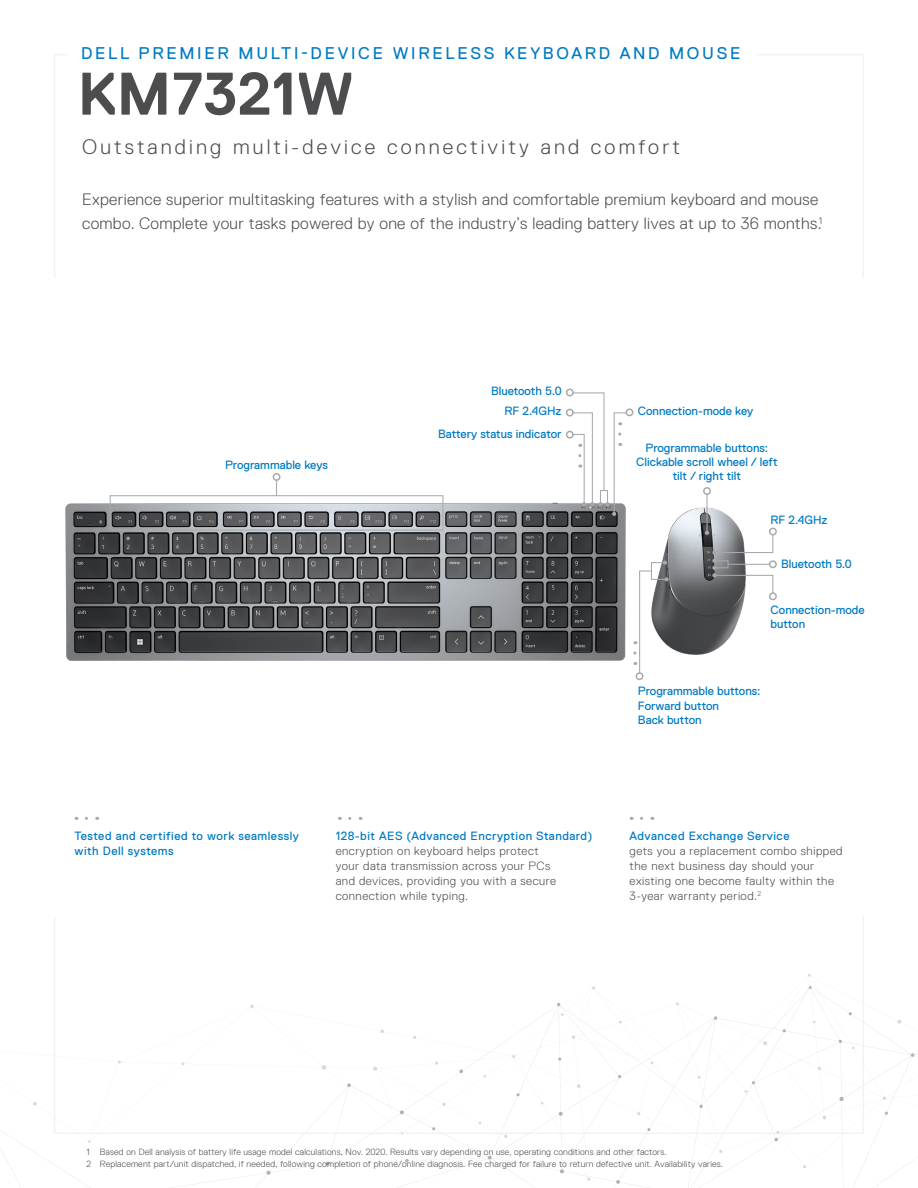
<style>
.page{position:relative;width:918px;height:1188px;background:#fff}
.page>*{position:absolute;margin:0;border:0;box-sizing:border-box;transform-origin:0 0}
.t1{font:700 60px "Dell Replica";color:#4d4d4f}
.t2{font:300 21px "Dell Replica";letter-spacing:.15em;color:#4d4d4f}
.t3{font:16.95px "Dell Replica";letter-spacing:.16em;color:#007bc3}
.t4{font:300 16.5px/24px "Dell Replica";letter-spacing:.02em;color:#4d4d4f}
.t5{font:300 12px/15px "Dell Replica";letter-spacing:.04em;color:#4d4d4f}
.Interior_-_body{font:12px/14.4px "Dell Replica";color:#007bc3;text-align:center}
.Interior_-_body-2{font:12px/15px "Dell Replica";letter-spacing:.04em;color:#007bc3}
.t6{font:300 9px "Dell Replica";letter-spacing:.02em;color:#4d4d4f}
</style>
<div class="page">
<svg style="left:0;top:1020px;width:918px;height:168px"></svg>
<svg style="left:911px;top:1053px;width:3px;height:4px"></svg>
<svg style="left:616px;top:1180px;width:4px;height:4px"></svg>
<svg style="left:266px;top:1171px;width:5px;height:4px"></svg>
<svg style="left:560px;top:1169px;width:4px;height:4px"></svg>
<svg style="left:774px;top:1134px;width:6px;height:7px"></svg>
<svg style="left:326px;top:1162px;width:4px;height:4px"></svg>
<svg style="left:488px;top:1156px;width:4px;height:4px"></svg>
<svg style="left:405px;top:1159px;width:4px;height:3px"></svg>
<svg style="left:54px;top:916px;width:810px;height:218px"></svg>
<svg style="left:641px;top:817px;width:12px;height:3px"></svg>
<svg style="left:86px;top:817px;width:12px;height:3px"></svg>
<img style="left:65px;top:476px;width:712px;height:205px">
<div style="left:110px;top:495px;width:333px;height:36px;border:1px solid #a7a9ac"></div>
<svg style="left:276px;top:481px;width:1px;height:15px"></svg>
<div style="left:273px;top:473px;width:7px;height:8px;border:2px solid #a7a9ac;border-radius:50%"></div>
<div style="left:566px;top:389px;width:8px;height:7px;border:2px solid #a7a9ac;border-radius:50%"></div>
<div style="left:566px;top:409px;width:8px;height:8px;border:2px solid #a7a9ac;border-radius:50%"></div>
<div style="left:566px;top:431px;width:8px;height:8px;border:2px solid #a7a9ac;border-radius:50%"></div>
<svg style="left:571px;top:392px;width:57px;height:124px"></svg>
<div style="left:626px;top:408px;width:7px;height:8px;border:2px solid #a7a9ac;border-radius:50%"></div>
<hr style="left:706px;top:494px;width:2px;height:39px;background:#a7a9ac">
<div style="left:703px;top:487px;width:8px;height:8px;border:2px solid #a7a9ac;border-radius:50%"></div>
<div style="left:769px;top:528px;width:8px;height:7px;border:2px solid #a7a9ac;border-radius:50%"></div>
<div style="left:769px;top:592px;width:8px;height:8px;border:2px solid #a7a9ac;border-radius:50%"></div>
<svg style="left:705px;top:531px;width:69px;height:64px"></svg>
<hr style="left:728px;top:564px;width:42px;height:1px;background:#a7a9ac">
<div style="left:769px;top:560px;width:8px;height:8px;border:2px solid #a7a9ac;border-radius:50%"></div>
<svg style="left:633px;top:561px;width:36px;height:114px"></svg>
<div style="left:636px;top:672px;width:7px;height:8px;border:2px solid #a7a9ac;border-radius:50%"></div>
<p class="t3" style="left:81px;top:44px;width:661px">DELL PREMIER MULTI-DEVICE WIRELESS KEYBOARD AND MOUSE</p>
<p class="t1" style="left:78px;top:61px;width:278px">KM7321W</p>
<p class="t2" style="left:82px;top:135px;width:600px">Outstanding multi-device connectivity and comfort</p>
<p class="t4" style="left:82px;top:187px;width:741px">Experience superior multitasking features with a stylish and comfortable premium keyboard and mouse combo. Complete your tasks powered by one of the industry’s leading battery lives at up to 36 months.<sup>1</sup></p>
<p class="Interior_-_body" style="left:491px;top:384px;width:72px">Bluetooth 5.0</p>
<p class="Interior_-_body" style="left:505px;top:404px;width:58px">RF 2.4GHz</p>
<p class="Interior_-_body" style="left:638px;top:404px;width:117px">Connection-mode key</p>
<p class="Interior_-_body" style="left:225px;top:458px;width:104px">Programmable keys</p>
<p class="Interior_-_body" style="left:438px;top:427px;width:125px">Battery status indicator</p>
<p class="Interior_-_body" style="left:646px;top:440px;width:124px">Programmable buttons:</p>
<p class="Interior_-_body" style="left:636px;top:455px;width:143px">Clickable scroll wheel / left tilt / right tilt</p>
<p class="Interior_-_body" style="left:771px;top:513px;width:58px">RF 2.4GHz</p>
<p class="Interior_-_body" style="left:781px;top:557px;width:72px">Bluetooth 5.0</p>
<p class="Interior_-_body" style="left:771px;top:602px;width:96px;text-align:left">Connection-mode button</p>
<p class="Interior_-_body" style="left:638px;top:684px;width:124px">Programmable buttons:</p>
<p class="Interior_-_body" style="left:638px;top:698px;width:82px">Forward button</p>
<p class="Interior_-_body" style="left:638px;top:713px;width:65px">Back button</p>
<p class="Interior_-_body-2" style="left:75px;top:828px;width:226px">Tested and certified to work seamlessly with Dell systems</p>
<p class="Interior_-_body-2" style="left:336px;top:828px;width:258px">128-bit AES (Advanced Encryption Standard)</p>
<p class="t5" style="left:336px;top:843px;width:222px">encryption on keyboard helps protect your data transmission across your PCs and devices, providing you with a secure connection while typing.</p>
<p class="Interior_-_body-2" style="left:630px;top:829px;width:161px">Advanced Exchange Service</p>
<p class="t5" style="left:630px;top:844px;width:214px">gets you a replacement combo shipped the next business day should your existing one become faulty within the 3-year warranty period.<sup>2</sup></p>
<p class="t6" style="left:86px;top:1146px;width:582px">1 Based on Dell analysis of battery life usage model calculations, Nov. 2020. Results vary depending on use, operating conditions and other factors.</p>
<p class="t6" style="left:86px;top:1158px;width:638px">2 Replacement part/unit dispatched, if needed, following completion of phone/online diagnosis. Fee charged for failure to return defective unit. Availability varies.</p>
</div>
